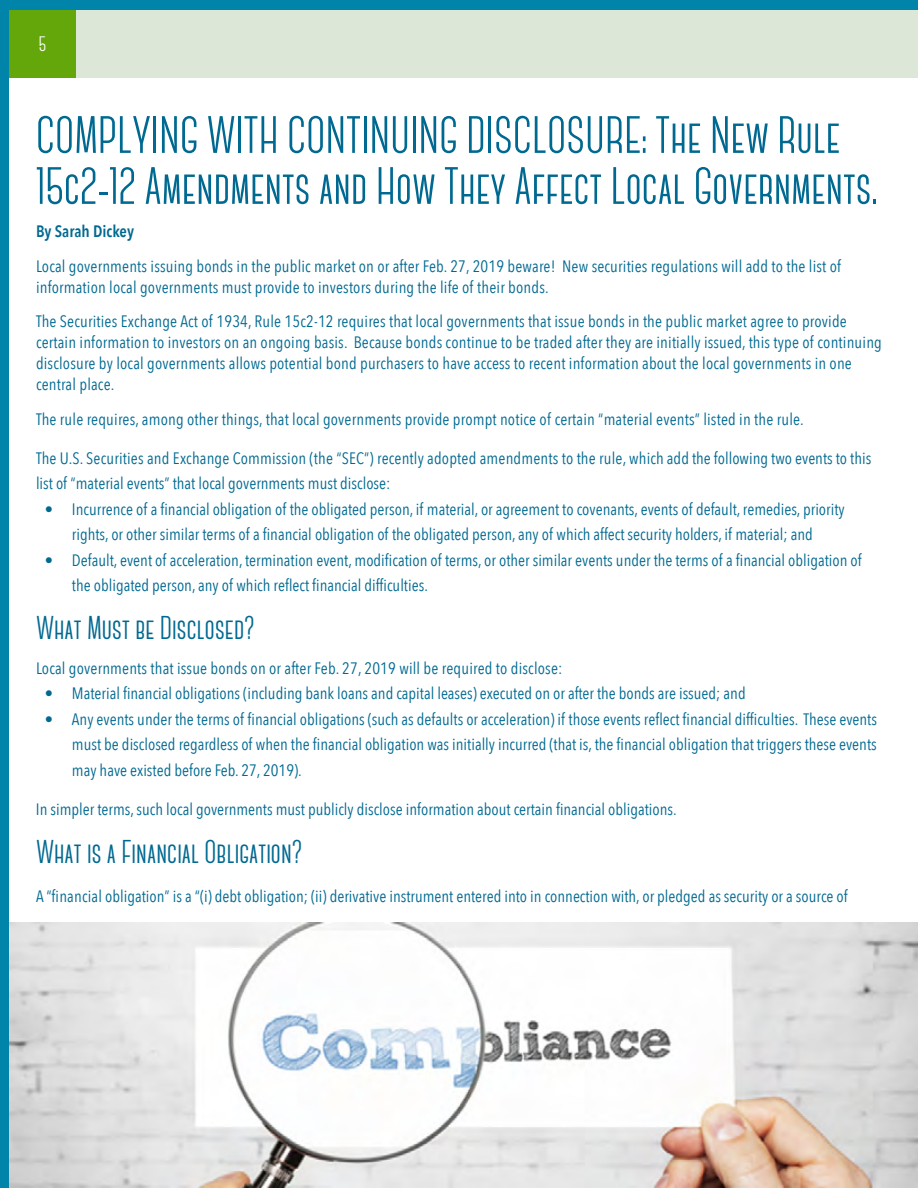
<style>
.page{position:relative;width:918px;height:1188px;background:#fff}
.page>*{position:absolute;margin:0;border:0;box-sizing:border-box;transform-origin:0 0}
.t1{font:700 52.5px/51px "Canter";color:#006991}
.t2{font:700 33px "Canter";color:#006991}
.t3{font:700 21px "Canter";color:#fff}
.t4{font:16.5px/25.5px "Avenir Next Condensed";color:#006991}
.t5{font:600 16.5px "Avenir Next Condensed";color:#006991}
</style>
<div class="page">
<div style="left:0;top:0;width:918px;height:74px;background:#0084aa"></div>
<div style="left:0;top:10px;width:918px;height:68px;background:#dce7d7"></div>
<div style="left:0;top:0;width:9px;height:1188px;background:#0084aa"></div>
<div style="left:9px;top:10px;width:67px;height:68px;background:#63a70a"></div>
<img style="left:9px;top:922px;width:909px;height:266px">
<p class="t3" style="left:39px;top:34px;width:9px">5</p>
<h1 class="t1" style="left:36px;top:110px;width:843px">COMPLYING WITH CONTINUING DISCLOSURE: The New Rule<br>15c2-12 Amendments and How They Affect Local Governments.</h1>
<p class="t5" style="left:36px;top:217px;width:100px">By Sarah Dickey</p>
<p class="t4" style="left:36px;top:255px;width:807px;line-height:21px">Local governments issuing bonds in the public market on or after Feb. 27, 2019 beware! New securities regulations will add to the list of information local governments must provide to investors during the life of their bonds.</p>
<p class="t4" style="left:36px;top:310px;width:847px;line-height:21px">The Securities Exchange Act of 1934, Rule 15c2-12 requires that local governments that issue bonds in the public market agree to provide certain information to investors on an ongoing basis. Because bonds continue to be traded after they are initially issued, this type of continuing disclosure by local governments allows potential bond purchasers to have access to recent information about the local governments in one central place.</p>
<p class="t4" style="left:36px;top:405px;width:769px">The rule requires, among other things, that local governments provide prompt notice of certain “material events” listed in the rule.</p>
<p class="t4" style="left:36px;top:444px;width:837px">The U.S. Securities and Exchange Commission (the “SEC”) recently adopted amendments to the rule, which add the following two events to this list of “material events” that local governments must disclose:</p>
<p class="t4" style="left:45px;top:495px;width:801px;text-align:center">• Incurrence of a financial obligation of the obligated person, if material, or agreement to covenants, events of default, remedies, priority rights, or other similar terms of a financial obligation of the obligated person, any of which affect security holders, if material; and</p>
<p class="t4" style="left:72px;top:546px;width:791px;text-indent:-27px">• Default, event of acceleration, termination event, modification of terms, or other similar events under the terms of a financial obligation of the obligated person, any of which reflect financial difficulties.</p>
<h2 class="t2" style="left:36px;top:612px;width:220px">What Must be Disclosed?</h2>
<p class="t4" style="left:36px;top:654px;width:528px">Local governments that issue bonds on or after Feb. 27, 2019 will be required to disclose:</p>
<p class="t4" style="left:45px;top:680px;width:702px">• Material financial obligations (including bank loans and capital leases) executed on or after the bonds are issued; and</p>
<p class="t4" style="left:72px;top:705px;width:807px;text-align:justify;text-indent:-27px">• Any events under the terms of financial obligations (such as defaults or acceleration) if those events reflect financial difficulties. These events must be disclosed regardless of when the financial obligation was initially incurred (that is, the financial obligation that triggers these events may have existed before Feb. 27, 2019).</p>
<p class="t4" style="left:36px;top:795px;width:642px">In simpler terms, such local governments must publicly disclose information about certain financial obligations.</p>
<h2 class="t2" style="left:36px;top:835px;width:268px">What is a Financial Obligation?</h2>
<p class="t4" style="left:36px;top:882px;width:813px">A “financial obligation” is a “(i) debt obligation; (ii) derivative instrument entered into in connection with, or pledged as security or a source of</p>
</div>
